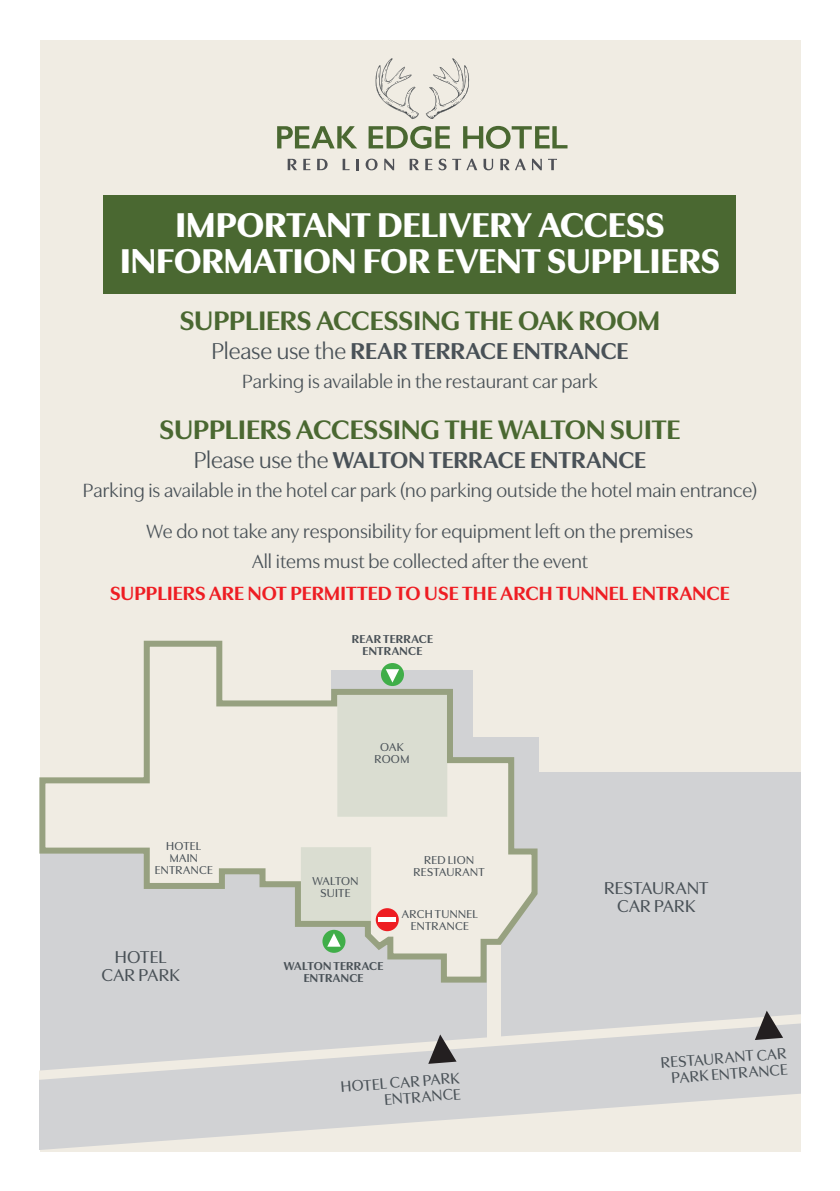
<style>
.page{position:relative;width:840px;height:1191px;background:#fff}
.page>*{position:absolute;margin:0;border:0;box-sizing:border-box;transform-origin:0 0}
.t1{font:900 36px/36px "Utile Display";letter-spacing:-.005em;color:#fff;text-align:center}
.t2{font:700 28px "Utile Display";color:#4a6831}
.t3{font:700 24px "Utile Display";color:#495157}
.t4{font:20px "Utile Display";letter-spacing:.005em;color:#495157}
.t5{font:700 20px "Utile Display";letter-spacing:.005em;color:#ee1d23}
.t6{font:500 18px/18px "Utile Display";letter-spacing:.015em;color:#495157;text-align:center}
.t7{font:500 16px/16.2px "Utile Display";color:#495157;text-align:right}
.t8{font:500 12px/12px "Utile Display";letter-spacing:.03em;color:#495157;text-align:center}
.t9{font:700 12px/12px "Utile Display";letter-spacing:.02em;color:#495157;text-align:center}
.s1{font-weight:400}
</style>
<div class="page">
<div style="left:40px;top:40px;width:759px;height:1111px;background:#f0ece3"></div>
<div style="left:500px;top:772px;width:299px;height:280px;background:#d1d2d4"></div>
<svg style="left:40px;top:985px;width:759px;height:165px"></svg>
<svg style="left:40px;top:640px;width:499px;height:345px"></svg>
<div style="left:381px;top:663px;width:23px;height:23px;background:#40ae49;border-radius:50%"></div>
<svg style="left:385px;top:669px;width:14px;height:13px"></svg>
<div style="left:375px;top:908px;width:23px;height:23px;background:#ee1d23;border-radius:50%"></div>
<hr style="left:378px;top:917px;width:17px;height:4px;background:#fff">
<svg style="left:322px;top:929px;width:23px;height:23px"></svg>
<svg style="left:327px;top:933px;width:13px;height:13px"></svg>
<svg style="left:428px;top:1034px;width:28px;height:29px"></svg>
<svg style="left:754px;top:1010px;width:28px;height:30px"></svg>
<svg style="left:277px;top:126px;width:80px;height:22px"></svg>
<svg style="left:368px;top:126px;width:82px;height:23px"></svg>
<svg style="left:463px;top:126px;width:104px;height:23px"></svg>
<svg style="left:287px;top:159px;width:10px;height:11px"></svg>
<svg style="left:303px;top:159px;width:7px;height:11px"></svg>
<svg style="left:317px;top:159px;width:10px;height:11px"></svg>
<svg style="left:342px;top:159px;width:7px;height:11px"></svg>
<svg style="left:356px;top:159px;width:2px;height:11px"></svg>
<svg style="left:365px;top:159px;width:12px;height:11px"></svg>
<svg style="left:384px;top:159px;width:10px;height:11px"></svg>
<svg style="left:409px;top:159px;width:10px;height:11px"></svg>
<svg style="left:425px;top:159px;width:7px;height:11px"></svg>
<svg style="left:438px;top:159px;width:8px;height:11px"></svg>
<svg style="left:452px;top:159px;width:25px;height:11px"></svg>
<svg style="left:483px;top:159px;width:10px;height:11px"></svg>
<svg style="left:500px;top:159px;width:25px;height:11px"></svg>
<svg style="left:532px;top:159px;width:9px;height:11px"></svg>
<svg style="left:548px;top:159px;width:8px;height:11px"></svg>
<svg style="left:375px;top:58px;width:43px;height:61px"></svg>
<svg style="left:425px;top:58px;width:45px;height:61px"></svg>
<div style="left:103px;top:196px;width:632px;height:98px;background:#4a6831"></div>
<p class="t1" style="left:120px;top:203px;width:600px">IMPORTANT DELIVERY ACCESS<br>INFORMATION FOR EVENT SUPPLIERS</p>
<p class="t2" style="left:180px;top:298px;width:482px">SUPPLIERS ACCESSING THE OAK ROOM</p>
<p class="t3" style="left:211px;top:331px;width:418px"><span class="s1">Please use the</span> REAR TERRACE ENTRANCE</p>
<p class="t4" style="left:242px;top:366px;width:357px">Parking is available in the restaurant car park</p>
<p class="t2" style="left:159px;top:407px;width:522px">SUPPLIERS ACCESSING THE WALTON SUITE</p>
<p class="t3" style="left:193px;top:440px;width:454px"><span class="s1">Please use the</span> WALTON TERRACE ENTRANCE</p>
<p class="t4" style="left:83px;top:475px;width:675px">Parking is available in the hotel car park (no parking outside the hotel main entrance)</p>
<p class="t4" style="left:146px;top:516px;width:548px">We do not take any responsibility for equipment left on the premises</p>
<p class="t4" style="left:252px;top:546px;width:337px">All items must be collected after the event</p>
<p class="t5" style="left:110px;top:577px;width:621px">SUPPLIERS ARE NOT PERMITTED TO USE THE ARCH TUNNEL ENTRANCE</p>
<p class="t9" style="left:351px;top:632px;width:83px">REAR TERRACE<br>ENTRANCE</p>
<p class="t8" style="left:155px;top:839px;width:60px">HOTEL<br>MAIN<br>ENTRANCE</p>
<p class="t8" style="left:374px;top:740px;width:36px">OAK<br>ROOM</p>
<p class="t8" style="left:312px;top:874px;width:48px">WALTON<br>SUITE</p>
<p class="t8" style="left:413px;top:853px;width:72px">RED LION<br>RESTAURANT</p>
<p class="t8" style="left:402px;top:907px;width:77px">ARCH TUNNEL<br>ENTRANCE</p>
<p class="t6" style="left:102px;top:946px;width:80px">HOTEL<br>CAR PARK</p>
<p class="t9" style="left:283px;top:958px;width:101px">WALTON TERRACE<br>ENTRANCE</p>
<p class="t7" style="left:340px;top:1078px;width:120px;rotate:-5deg">HOTEL CAR PARK<br>ENTRANCE</p>
<p class="t6" style="left:604px;top:877px;width:106px">RESTAURANT<br>CAR PARK</p>
<p class="t7" style="left:659px;top:1053px;width:128px;text-align:center;rotate:-5deg">RESTAURANT CAR<br>PARK ENTRANCE</p>
</div>
